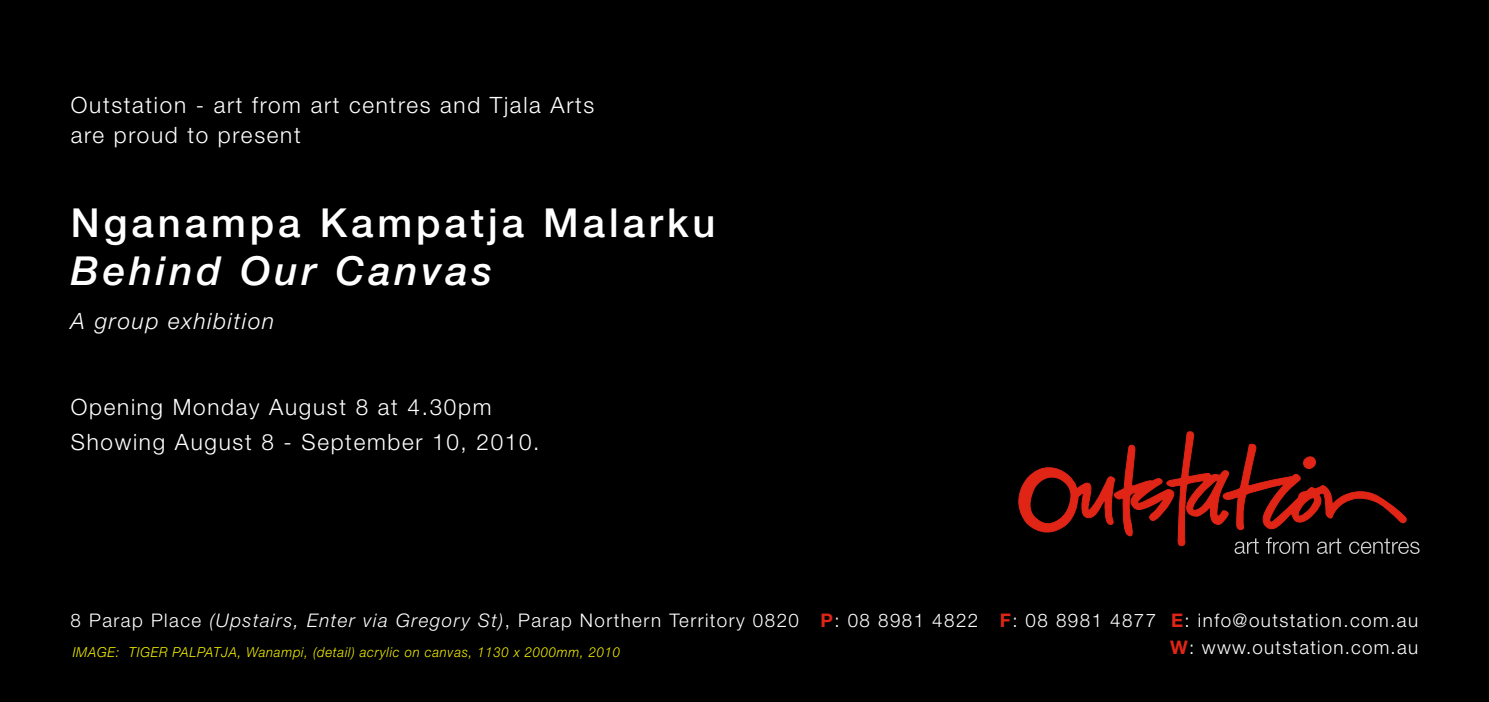
<style>
.page{position:relative;width:1489px;height:702px;background:#fff}
.page>*{position:absolute;margin:0;border:0;box-sizing:border-box;transform-origin:0 0}
.t1{font:500 40px "Helvetica Neue";letter-spacing:.1em;color:#fff}
.t2{font:italic 500 40px "Helvetica Neue";letter-spacing:.1em;color:#fff}
.t3{font:300 22.5px/30px "Helvetica Neue";letter-spacing:.075em;color:#fff}
.t4{font:italic 300 22.5px "Helvetica Neue";letter-spacing:.075em;color:#fff}
.t5{font:300 18.75px/27.5px "Helvetica Neue";letter-spacing:.075em;color:#fff;text-align:right}
.t6{font:italic 300 13.75px "Helvetica Neue";letter-spacing:.055em;color:#f8f400;scale:.95 1}
.s1{font-style:italic}
.s2{font-weight:700;color:#e02516}
</style>
<div class="page">
<div style="left:0;top:0;width:1488px;height:702px;background:#000"></div>
<svg style="left:1018px;top:431px;width:401px;height:123px"></svg>
<p class="t3" style="left:71px;top:90px;width:525px">Outstation - art from art centres and Tjala Arts are proud to present</p>
<h1 class="t1" style="left:71px;top:199px;width:646px">Nganampa Kampatja Malarku</h1>
<h1 class="t2" style="left:71px;top:247px;width:423px">Behind Our Canvas</h1>
<p class="t4" style="left:71px;top:307px;width:205px">A group exhibition</p>
<p class="t3" style="left:71px;top:389px;width:470px;line-height:35px">Opening Monday August 8 at 4.30pm<br>Showing August 8 - September 10, 2010.</p>
<p class="t5" style="left:71px;top:606px;width:1348px">8 Parap Place <span class="s1">(Upstairs, Enter via Gregory St)</span>, Parap Northern Territory 0820 <span class="s2">P</span>: 08 8981 4822 <span class="s2">F</span>: 08 8981 4877 <span class="s2">E</span>: info@outstation.com.au<br><span class="s2">W</span>: www.outstation.com.au</p>
<p class="t6" style="left:73px;top:643px;width:28px">image</p>
<p class="t6" style="left:116px;top:643px;width:532px">: Tiger Palpatja, Wanampi, (detail) acrylic on canvas, 1130 x 2000mm, 2010</p>
</div>
